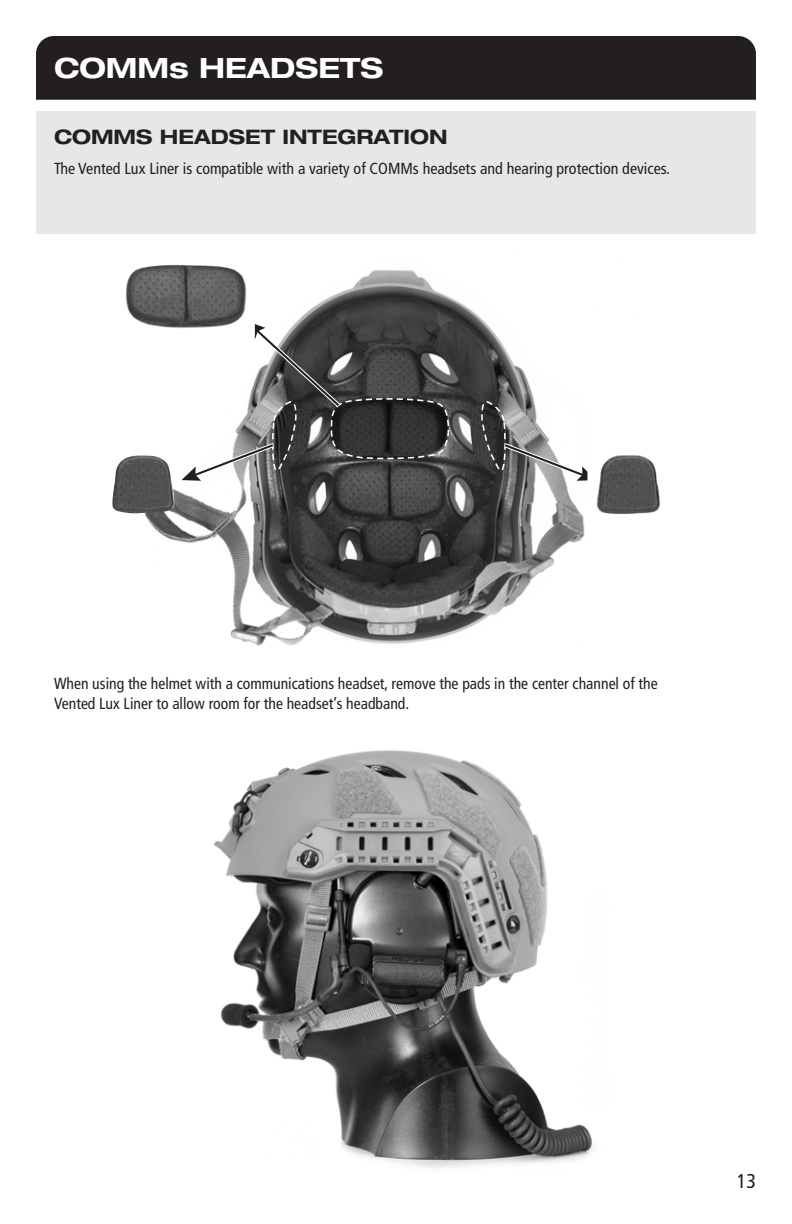
<style>
.page{position:relative;width:792px;height:1224px;background:#fff}
.page>*{position:absolute;margin:0;border:0;box-sizing:border-box;transform-origin:0 0}
.Regular_Paragraph_Co{font:700 expanded 28px "Helvetica Neue LT Std";color:#fff}
.t1{font:700 expanded 20px "Helvetica Neue LT Std";color:#231f20}
.t2{font:condensed 20px "Frutiger LT Std";color:#231f20}
.t3{font:condensed 16px/20px "Frutiger LT Std";color:#231f20}
</style>
<div class="page">
<img style="left:158px;top:532px;width:427px;height:114px">
<img style="left:112px;top:264px;width:548px;height:268px">
<div style="left:36px;top:112px;width:720px;height:122px;background:#e6e7e9"></div>
<div style="left:36px;top:36px;width:720px;height:64px;background:#231f20"></div>
<img style="left:213px;top:750px;width:381px;height:418px">
<p class="Regular_Paragraph_Co" style="left:54px;top:50px;width:331px">COMMs HEADSETS</p>
<p class="t1" style="left:54px;top:124px;width:395px">COMMS HEADSET INTEGRATION</p>
<p class="t3" style="left:54px;top:159px;width:617px">The Vented Lux Liner is compatible with a variety of COMMs headsets and hearing protection devices.</p>
<p class="t3" style="left:54px;top:674px;width:605px">When using the helmet with a communications headset, remove the pads in the center channel of the<br>Vented Lux Liner to allow room for the headset’s headband.</p>
<p class="t2" style="left:737px;top:1169px;width:21px">13</p>
</div>
